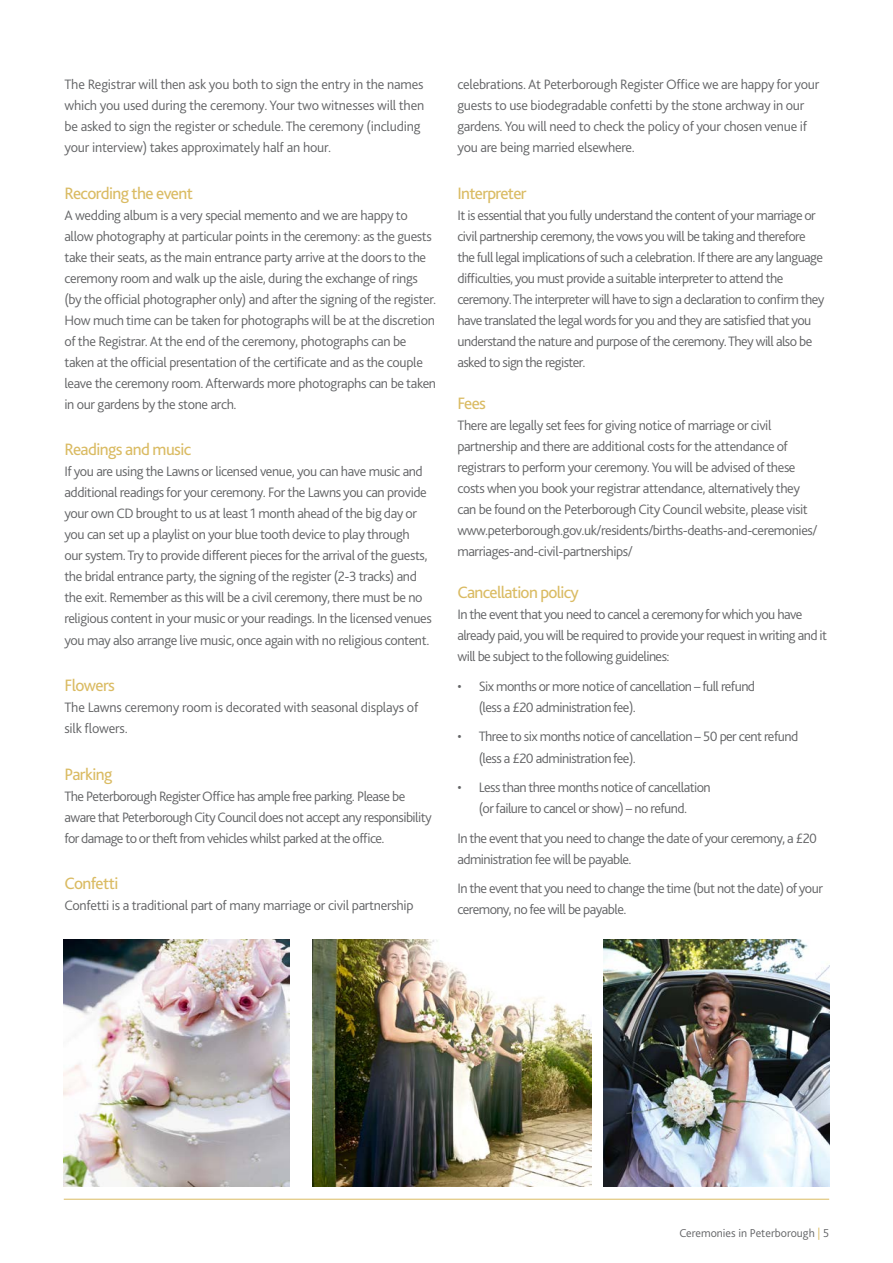
<style>
.page{position:relative;width:893px;height:1263px;background:#fff}
.page>*{position:absolute;margin:0;border:0;box-sizing:border-box;transform-origin:0 0}
.t1{font:17.25px "Bliss 2";letter-spacing:-.035em;color:#dabb63}
.t2{font:300 14.25px/21px "Bliss 2";letter-spacing:-.03em;color:#636466}
.t3{font:300 12px "Bliss 2";color:#636466}
.s1{color:#dabb63}
</style>
<div class="page">
<img style="left:64px;top:940px;width:225px;height:246px">
<img style="left:604px;top:940px;width:225px;height:246px">
<img style="left:313px;top:940px;width:278px;height:246px">
<hr style="left:64px;top:1199px;width:765px;height:1px;background:#dabb63">
<p class="t2" style="left:64px;top:74px;width:361px">The Registrar will then ask you both to sign the entry in the names which you used during the ceremony. Your two witnesses will then be asked to sign the register or schedule. The ceremony (including your interview) takes approximately half an hour.</p>
<p class="t1" style="left:64px;top:182px;width:130px">Recording the event</p>
<p class="t2" style="left:64px;top:204px;width:373px">A wedding album is a very special memento and we are happy to allow photography at particular points in the ceremony: as the guests take their seats, as the main entrance party arrive at the doors to the ceremony room and walk up the aisle, during the exchange of rings (by the official photographer only) and after the signing of the register.<br>How much time can be taken for photographs will be at the discretion of the Registrar. At the end of the ceremony, photographs can be taken at the official presentation of the certificate and as the couple leave the ceremony room. Afterwards more photographs can be taken in our gardens by the stone arch.</p>
<p class="t1" style="left:64px;top:439px;width:128px">Readings and music</p>
<p class="t2" style="left:64px;top:461px;width:369px">If you are using the Lawns or licensed venue, you can have music and additional readings for your ceremony. For the Lawns you can provide your own CD brought to us at least 1 month ahead of the big day or you can set up a playlist on your blue tooth device to play through<br>our system. Try to provide different pieces for the arrival of the guests, the bridal entrance party, the signing of the register (2-3 tracks) and the exit. Remember as this will be a civil ceremony, there must be no religious content in your music or your readings. In the licensed venues you may also arrange live music, once again with no religious content.</p>
<p class="t1" style="left:64px;top:674px;width:52px">Flowers</p>
<p class="t2" style="left:64px;top:696px;width:355px">The Lawns ceremony room is decorated with seasonal displays of silk flowers.</p>
<p class="t1" style="left:64px;top:763px;width:49px">Parking</p>
<p class="t2" style="left:64px;top:785px;width:369px">The Peterborough Register Office has ample free parking. Please be aware that Peterborough City Council does not accept any responsibility for damage to or theft from vehicles whilst parked at the office.</p>
<p class="t1" style="left:64px;top:872px;width:55px">Confetti</p>
<p class="t2" style="left:64px;top:894px;width:351px">Confetti is a traditional part of many marriage or civil partnership</p>
<p class="t2" style="left:457px;top:74px;width:363px">celebrations. At Peterborough Register Office we are happy for your guests to use biodegradable confetti by the stone archway in our gardens. You will need to check the policy of your chosen venue if you are being married elsewhere.</p>
<p class="t1" style="left:457px;top:182px;width:71px">Interpreter</p>
<p class="t2" style="left:457px;top:204px;width:368px">It is essential that you fully understand the content of your marriage or civil partnership ceremony, the vows you will be taking and therefore the full legal implications of such a celebration. If there are any language difficulties, you must provide a suitable interpreter to attend the ceremony. The interpreter will have to sign a declaration to confirm they have translated the legal words for you and they are satisfied that you understand the nature and purpose of the ceremony. They will also be asked to sign the register.</p>
<p class="t1" style="left:457px;top:393px;width:30px">Fees</p>
<p class="t2" style="left:457px;top:415px;width:362px">There are legally set fees for giving notice of marriage or civil partnership and there are additional costs for the attendance of registrars to perform your ceremony. You will be advised of these costs when you book your registrar attendance, alternatively they can be found on the Peterborough City Council website, please visit www.peterborough.gov.uk/residents/births-deaths-and-ceremonies/ marriages-and-civil-partnerships/</p>
<p class="t1" style="left:457px;top:582px;width:123px">Cancellation policy</p>
<p class="t2" style="left:457px;top:604px;width:371px">In the event that you need to cancel a ceremony for which you have already paid, you will be required to provide your request in writing and it will be subject to the following guidelines:</p>
<p class="t2" style="left:479px;top:675px;width:278px;text-indent:-21px">• Six months or more notice of cancellation – full refund (less a £20 administration fee).</p>
<p class="t2" style="left:479px;top:726px;width:321px;text-indent:-21px">• Three to six months notice of cancellation – 50 per cent refund (less a £20 administration fee).</p>
<p class="t2" style="left:457px;top:776px;width:255px;text-align:center">• Less than three months notice of cancellation (or failure to cancel or show) – no refund.</p>
<p class="t2" style="left:457px;top:827px;width:361px">In the event that you need to change the date of your ceremony, a £20 administration fee will be payable.</p>
<p class="t2" style="left:457px;top:877px;width:367px">In the event that you need to change the time (but not the date) of your ceremony, no fee will be payable.</p>
<p class="t3" style="left:679px;top:1225px;width:151px">Ceremonies in Peterborough <span class="s1">|</span> 5</p>
</div>
